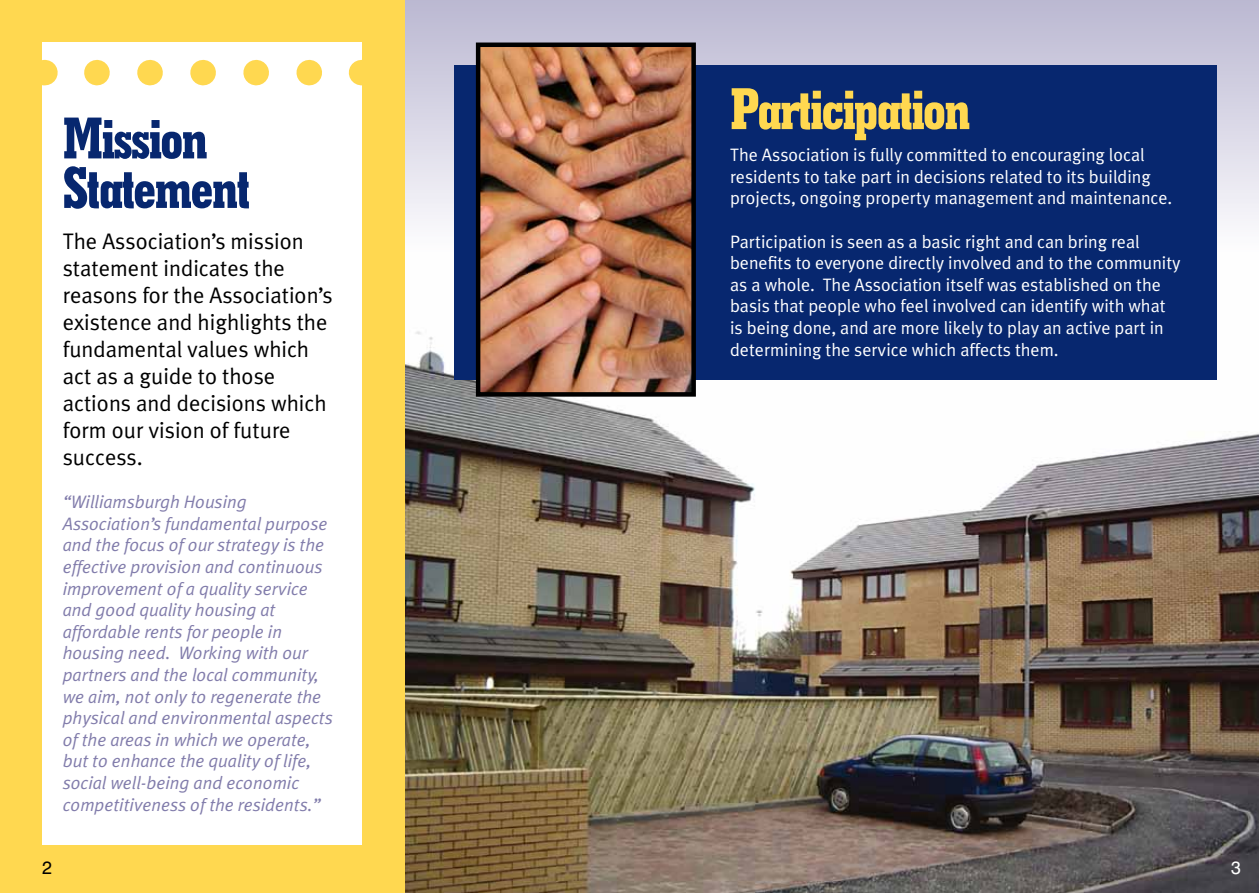
<style>
.page{position:relative;width:1259px;height:893px;background:#fff}
.page>*{position:absolute;margin:0;border:0;box-sizing:border-box;transform-origin:0 0}
.t1{font:60px/49.5px "Geometric Slab 703 BT Xtra Bold Cond";letter-spacing:-.03em;color:#07276f}
.t2{font:60px "Geometric Slab 703 BT Xtra Bold Cond";letter-spacing:-.03em;color:#ffd850}
.t3{font:22.5px/27px "Meta Plus Normal";color:#000}
.t4{font:18px/21.6px "Meta Plus Normal";color:#fff}
.t5{font:italic 18px/21.6px "Meta Plus Normal";color:#817cab}
.t6{font:18px "Swiss 721 BT";color:#000}
.t7{font:18px "Swiss 721 BT";color:#fff}
</style>
<div class="page">
<img style="left:404px;top:255px;width:855px;height:638px">
<div style="left:376px;top:0;width:883px;height:255px;background:linear-gradient(to bottom,#b9b6d0,#f8f7f6)"></div>
<div style="left:0;top:0;width:404px;height:893px;background:#ffd850"></div>
<div style="left:454px;top:65px;width:762px;height:314px;background:#07276f"></div>
<div style="left:43px;top:43px;width:318px;height:802px;background:#fff"></div>
<svg style="left:97px;top:60px;width:225px;height:25px"></svg>
<svg style="left:44px;top:60px;width:1px;height:25px"></svg>
<img style="left:481px;top:48px;width:210px;height:344px">
<div style="left:476px;top:43px;width:220px;height:354px;border:4px solid #000"></div>
<h1 class="t1" style="left:63px;top:111px;width:189px">Mission<br>Statement</h1>
<p class="t3" style="left:63px;top:227px;width:271px">The Association’s mission statement indicates the reasons for the Association’s existence and highlights the fundamental values which act as a guide to those actions and decisions which form our vision of future success.</p>
<p class="t5" style="left:63px;top:491px;width:271px">“Williamsburgh Housing<br>Association’s fundamental purpose and the focus of our strategy is the effective provision and continuous improvement of a quality service and good quality housing at affordable rents for people in housing need. Working with our partners and the local community, we aim, not only to regenerate the physical and environmental aspects of the areas in which we operate, but to enhance the quality of life, social well-being and economic competitiveness of the residents.”</p>
<h1 class="t2" style="left:730px;top:70px;width:242px">Participation</h1>
<p class="t4" style="left:730px;top:144px;width:444px">The Association is fully committed to encouraging local residents to take part in decisions related to its building projects, ongoing property management and maintenance.</p>
<p class="t4" style="left:730px;top:230px;width:452px">Participation is seen as a basic right and can bring real benefits to everyone directly involved and to the community as a whole. The Association itself was established on the basis that people who feel involved can identify with what is being done, and are more likely to play an active part in determining the service which affects them.</p>
<p class="t6" style="left:42px;top:857px;width:11px">2</p>
<p class="t7" style="left:1231px;top:857px;width:11px">3</p>
</div>
